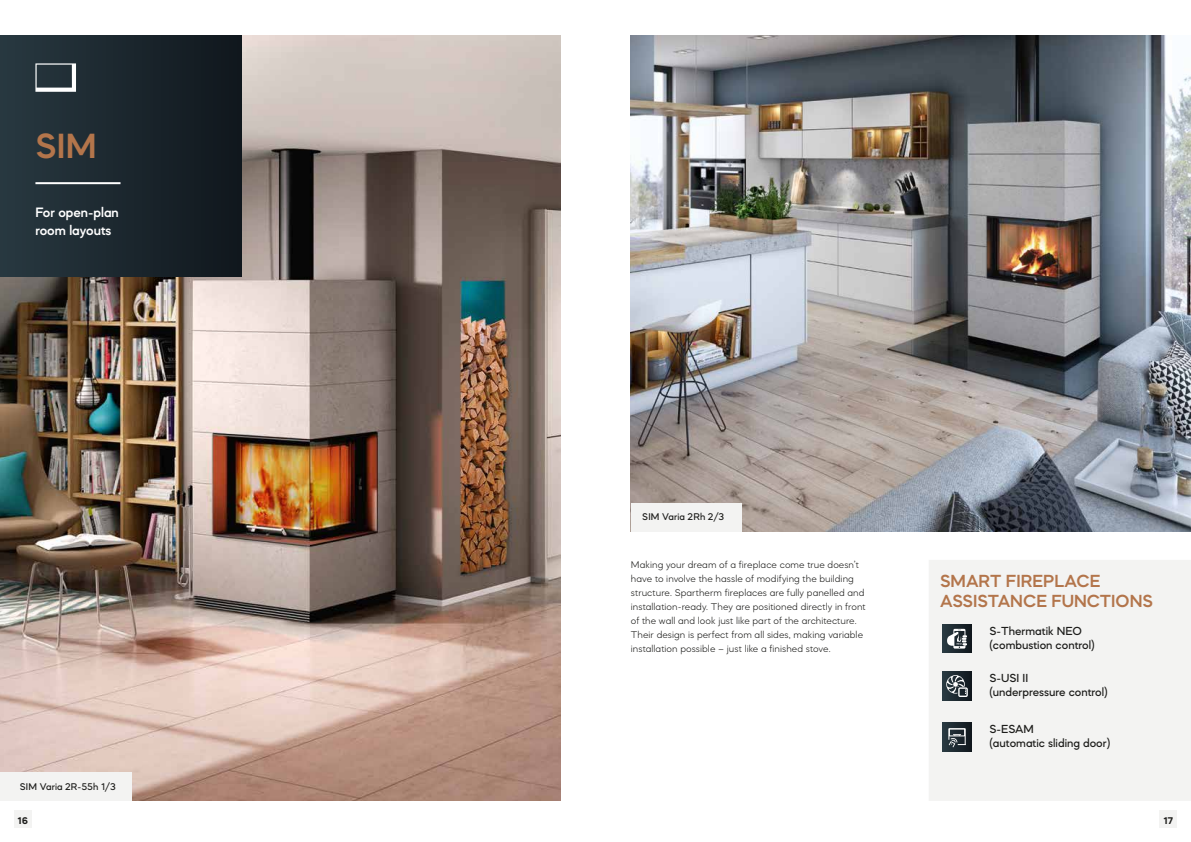
<style>
.page{position:relative;width:1191px;height:842px;background:#fff}
.page>*{position:absolute;margin:0;border:0;box-sizing:border-box;transform-origin:0 0}
.t1{font:600 36px "Mazzard M";color:#b3754b}
.t2{font:600 18px/20px "Mazzard M";color:#b3754b}
.t3{font:600 14px/18px "Mazzard M";color:#fff}
.t4{font:500 12px/14px "Mazzard M";color:#1d1d1b}
.t5{font:300 10px/14px "Mazzard M";letter-spacing:.005em;color:#1d1d1b}
.t6{font:500 10px "Mazzard M";letter-spacing:.015em;color:#1d1d1b}
.t7{font:700 10px "Mazzard M";color:#1d1d1b}
</style>
<div class="page">
<img style="left:0;top:36px;width:560px;height:765px">
<img style="left:631px;top:35px;width:560px;height:496px">
<div style="left:0;top:35px;width:241px;height:241px;background:linear-gradient(to right,#283840,#10171d)"></div>
<svg style="left:35px;top:63px;width:41px;height:29px"></svg>
<hr style="left:35px;top:182px;width:85px;height:2px;background:#fff">
<div style="left:929px;top:560px;width:262px;height:241px;background:#f3f3f2"></div>
<svg style="left:943px;top:624px;width:28px;height:29px"></svg>
<svg style="left:947px;top:629px;width:20px;height:19px"></svg>
<svg style="left:943px;top:672px;width:28px;height:28px"></svg>
<svg style="left:946px;top:675px;width:21px;height:22px"></svg>
<div style="left:943px;top:723px;width:28px;height:28px;background:linear-gradient(to right,#2a3a42,#121920)"></div>
<svg style="left:948px;top:728px;width:18px;height:19px"></svg>
<div style="left:631px;top:503px;width:110px;height:28px;background:#f3f3f2"></div>
<div style="left:0;top:772px;width:131px;height:29px;background:#f3f3f2"></div>
<div style="left:14px;top:811px;width:17px;height:17px;background:#f3f3f2"></div>
<div style="left:1159px;top:811px;width:17px;height:17px;background:#f3f3f2"></div>
<h1 class="t1" style="left:35px;top:124px;width:63px">SIM</h1>
<h3 class="t3" style="left:35px;top:203px;width:85px">For open-plan room layouts</h3>
<p class="t6" style="left:20px;top:780px;width:97px">SIM Varia 2R-55h 1/3</p>
<p class="t6" style="left:642px;top:511px;width:83px">SIM Varia 2Rh 2/3</p>
<p class="t5" style="left:631px;top:558px;width:236px">Making your dream of a fireplace come true doesn’t have to involve the hassle of modifying the building structure. Spartherm fireplaces are fully panelled and installation-ready. They are positioned directly in front of the wall and look just like part of the architecture.<br>Their design is perfect from all sides, making variable installation possible – just like a finished stove.</p>
<h2 class="t2" style="left:940px;top:570px;width:215px">SMART FIREPLACE<br>ASSISTANCE FUNCTIONS</h2>
<p class="t4" style="left:989px;top:623px;width:107px">S-Thermatik NEO (combustion control)</p>
<p class="t4" style="left:989px;top:671px;width:120px">S-USI II<br>(underpressure control)</p>
<p class="t4" style="left:989px;top:722px;width:122px">S-ESAM<br>(automatic sliding door)</p>
<p class="t7" style="left:18px;top:814px;width:12px">16</p>
<p class="t7" style="left:1163px;top:814px;width:11px">17</p>
</div>
